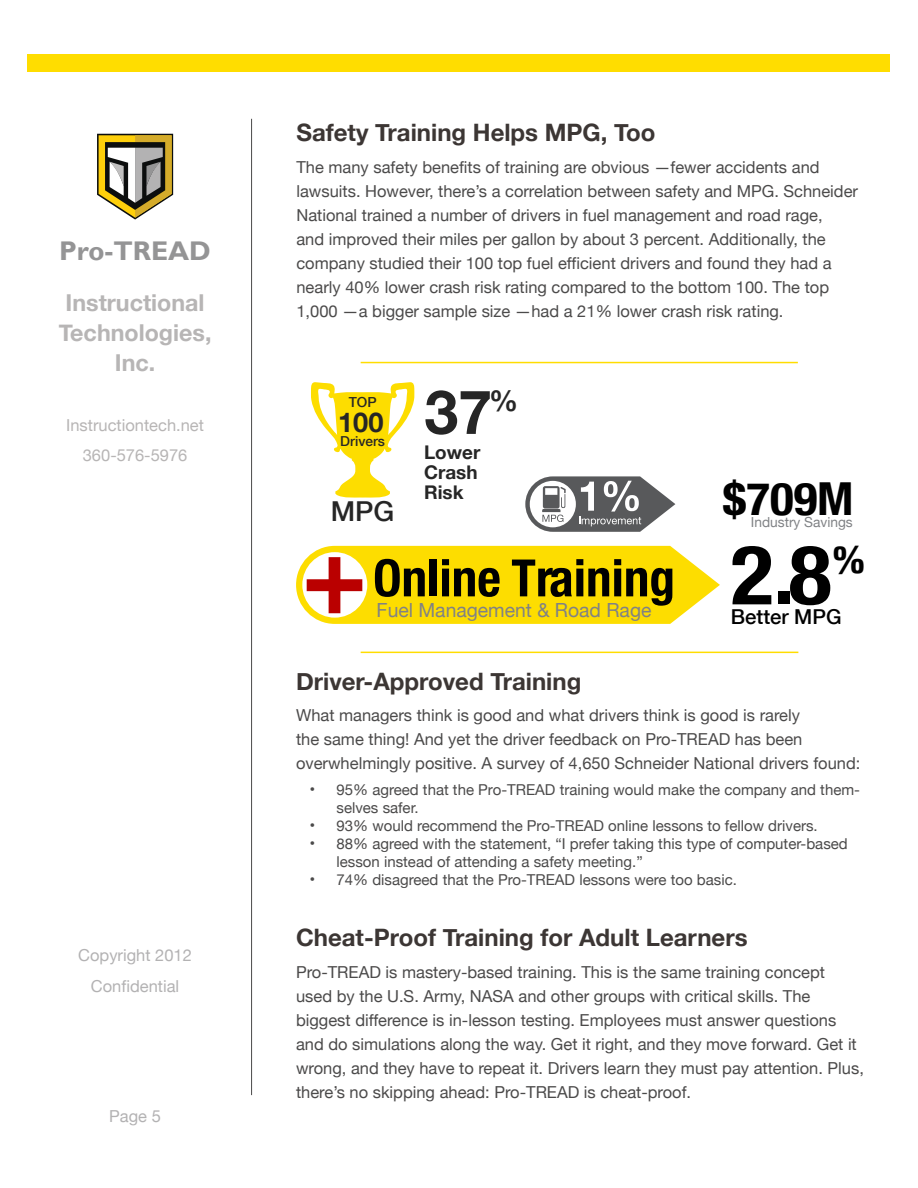
<style>
.page{position:relative;width:918px;height:1188px;background:#fff}
.page>*{position:absolute;margin:0;border:0;box-sizing:border-box;transform-origin:0 0}
.t1{font:700 condensed 82.35px "Helvetica Neue";color:#000;scale:1.08 1}
.t2{font:700 60.9px "Helvetica Neue";color:#262626}
.t3{font:700 condensed 51.6px "Helvetica Neue";color:#000}
.t4{font:700 condensed 45.45px "Helvetica Neue";color:#000;scale:1.08 1}
.t5{font:500 27.45px "Helvetica Neue";color:#262626}
.t6{font:700 27.3px "Helvetica Neue";color:#262626}
.t7{font:700 27px "Gill Sans";color:#949495}
.t8{font:700 24px "Helvetica Neue";color:#3c3634}
.t9{font:700 23.25px/30px "Helvetica Neue";color:#b7b5b5;text-align:center}
.t10{font:500 20.55px "Helvetica Neue";color:#000}
.t11{font:19.5px "Helvetica Neue";color:#808285}
.t12{font:700 18.9px/20.2px "Helvetica Neue";color:#262626}
.t13{font:16.5px/24px "Helvetica Neue";color:#4b4a4a}
.t14{font:16.5px/30px "Helvetica Neue";color:#b7b5b5;text-align:center}
.t15{font:16.5px/31.5px "Helvetica Neue";color:#b3b2b3;text-align:center}
.t16{font:15px/18px "Helvetica Neue";color:#4b4a4a}
.t17{font:13.8px "Helvetica Neue";color:#808285}
.t18{font:500 13.8px "Helvetica Neue";color:#262626}
.s1{font-size:16.5px}
</style>
<div class="page">
<div style="left:27px;top:54px;width:863px;height:18px;background:#fd0"></div>
<svg style="left:97px;top:134px;width:76px;height:86px"></svg>
<hr style="left:251px;top:119px;width:1px;height:976px;background:#4b4a4a">
<svg style="left:311px;top:382px;width:104px;height:116px"></svg>
<svg style="left:525px;top:476px;width:150px;height:56px"></svg>
<svg style="left:296px;top:546px;width:424px;height:78px"></svg>
<hr style="left:361px;top:362px;width:437px;height:1px;background:#fd0">
<hr style="left:361px;top:652px;width:437px;height:1px;background:#fd0">
<h3 class="t7" style="left:59px;top:234px;width:153px">Pro-TREAD</h3>
<h3 class="t9" style="left:59px;top:289px;width:154px">Instructional<br>Technologies,<br>Inc.</h3>
<p class="t14" style="left:66px;top:411px;width:139px">Instructiontech.net<br>360-576-5976</p>
<p class="t15" style="left:78px;top:940px;width:115px">Copyright 2012<br>Confidential</p>
<p class="t15" style="left:109px;top:1101px;width:53px">Page 5</p>
<h3 class="t8" style="left:296px;top:114px;width:361px">Safety Training Helps MPG, Too</h3>
<p class="t13" style="left:296px;top:156px;width:563px">The many safety benefits of training are obvious —fewer accidents and lawsuits. However, there’s a correlation between safety and MPG. Schneider National trained a number of drivers in fuel management and road rage,<br>and improved their miles per gallon by about 3 percent. Additionally, the company studied their 100 top fuel efficient drivers and found they had a nearly 40% lower crash risk rating compared to the bottom 100. The top 1,000 —a bigger sample size —had a 21% lower crash risk rating.</p>
<p class="t18" style="left:349px;top:391px;width:29px">TOP</p>
<p class="t18" style="left:340px;top:430px;width:46px">Drivers</p>
<h3 class="t6" style="left:338px;top:401px;width:47px">100</h3>
<h3 class="t5" style="left:331px;top:489px;width:65px">MPG</h3>
<h2 class="t2" style="left:424px;top:364px;width:95px">37<sup>%</sup></h2>
<p class="t12" style="left:424px;top:442px;width:58px">Lower<br>Crash<br>Risk</p>
<h3 class="t4" style="left:723px;top:461px;width:123px">$709M</h3>
<p class="t17" style="left:751px;top:513px;width:104px">Industry Savings</p>
<h1 class="t1" style="left:731px;top:507px;width:125px">2.8<sup>%</sup></h1>
<h3 class="t3" style="left:373px;top:535px;width:303px">Online Training</h3>
<p class="t11" style="left:377px;top:596px;width:276px">Fuel Management &amp; Road Rage</p>
<p class="t10" style="left:731px;top:600px;width:112px">Better MPG</p>
<h3 class="t8" style="left:296px;top:662px;width:287px">Driver-Approved Training</h3>
<p class="t13" style="left:296px;top:704px;width:566px">What managers think is good and what drivers think is good is rarely<br>the same thing! And yet the driver feedback on Pro-TREAD has been overwhelmingly positive. A survey of 4,650 Schneider National drivers found:</p>
<p class="t16" style="left:337px;top:781px;width:525px;text-indent:-27px"><span class="s1">•</span> 95% agreed that the Pro-TREAD training would make the company and them&shy;selves safer.</p>
<p class="t16" style="left:310px;top:817px;width:510px"><span class="s1">•</span> 93% would recommend the Pro-TREAD online lessons to fellow drivers.</p>
<p class="t16" style="left:337px;top:835px;width:513px;text-indent:-27px"><span class="s1">•</span> 88% agreed with the statement, “I prefer taking this type of computer-based lesson instead of attending a safety meeting.”</p>
<p class="t16" style="left:310px;top:871px;width:429px"><span class="s1">•</span> 74% disagreed that the Pro-TREAD lessons were too basic.</p>
<h3 class="t8" style="left:296px;top:919px;width:453px">Cheat-Proof Training for Adult Learners</h3>
<p class="t13" style="left:296px;top:961px;width:569px">Pro-TREAD is mastery-based training. This is the same training concept used by the U.S. Army, NASA and other groups with critical skills. The biggest difference is in-lesson testing. Employees must answer questions and do simulations along the way. Get it right, and they move forward. Get it wrong, and they have to repeat it. Drivers learn they must pay attention. Plus, there’s no skipping ahead: Pro-TREAD is cheat-proof.</p>
</div>
